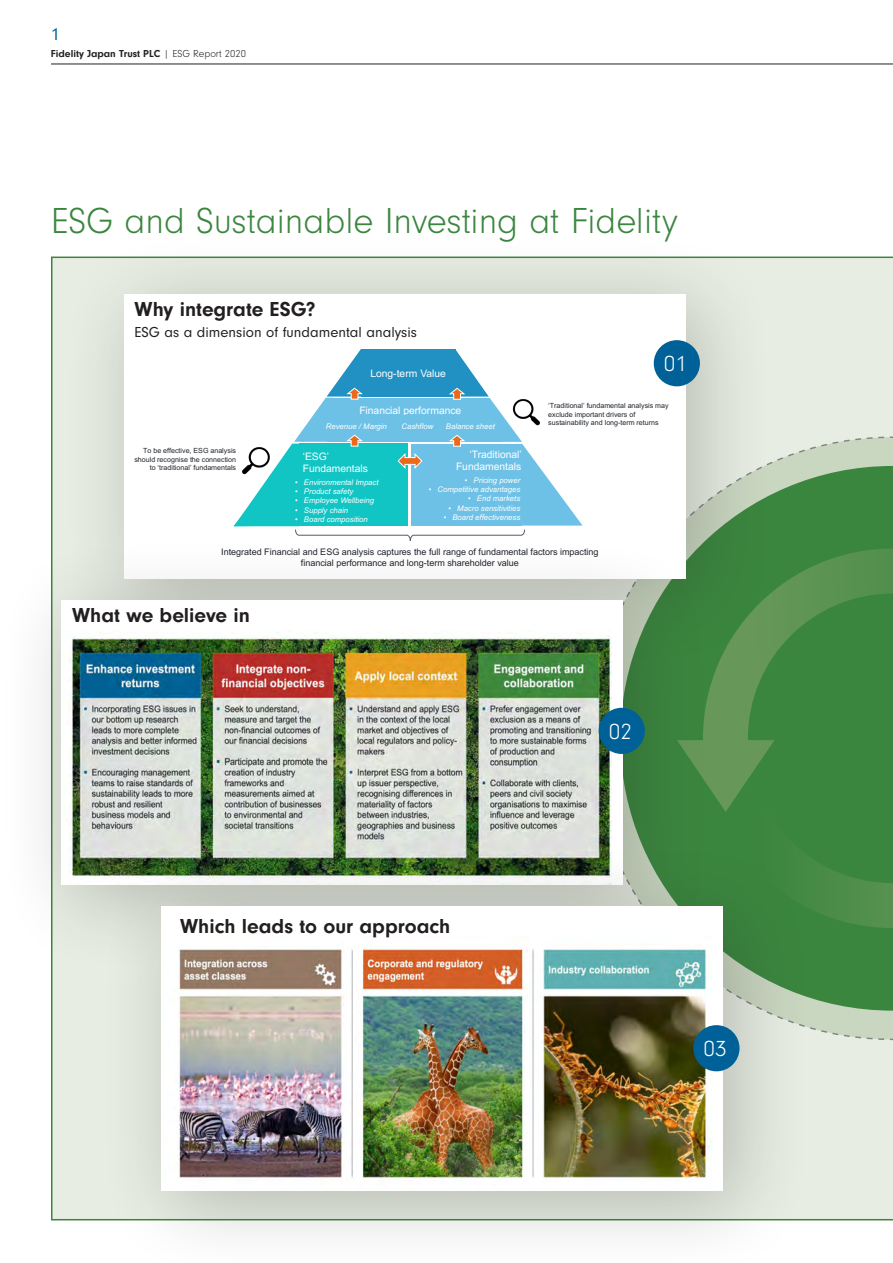
<style>
.page{position:relative;width:893px;height:1263px;background:#fff}
.page>*{position:absolute;margin:0;border:0;box-sizing:border-box;transform-origin:0 0}
.t1{font:300 37.5px "Neuzeit Gro";color:#3b863f}
.t2{font:300 23.1px "Neuzeit Gro";color:#fff}
.t3{font:700 21px "Neuzeit Gro";color:#231f20}
.t4{font:18px "Neuzeit Gro";color:#006198}
.t5{font:15px "Neuzeit Gro";color:#231f20}
.t6{font:700 10.5px "Neuzeit Gro";color:#231f20}
.t7{font:10.35px/12.3px "Arial";color:#fff;text-align:right}
.t8{font:9px/10.4px "Arial";color:#20242b;text-align:center}
.t9{font:italic 7.8px "Arial";letter-spacing:-.005em;color:#fff}
.t10{font:7.05px/8.4px "Arial";color:#20242b}
.s1{font-weight:300}
.s2{font-style:normal}
</style>
<div class="page">
<hr style="left:51px;top:64px;width:842px;height:1px;background:#231f20">
<div style="left:51px;top:256px;width:842px;height:964px;background:#e7ede2"></div>
<svg style="left:776px;top:436px;width:117px;height:605px;background:#cdd9c6"></svg>
<svg style="left:713px;top:466px;width:180px;height:544px;background:#458c48"></svg>
<svg style="left:713px;top:548px;width:180px;height:264px;background:#4c8d49"></svg>
<svg style="left:729px;top:665px;width:164px;height:263px;background:#408842"></svg>
<div style="left:60px;top:230px;width:716px;height:440px;background:#231f20;opacity:.25"></div>
<div style="left:124px;top:294px;width:561px;height:285px;background:#fff"></div>
<svg style="left:233px;top:349px;width:349px;height:187px"></svg>
<div style="left:654px;top:340px;width:46px;height:46px;background:#006198;border-radius:50%"></div>
<div style="left:0;top:536px;width:713px;height:439px;background:#231f20;opacity:.25"></div>
<div style="left:61px;top:600px;width:561px;height:285px;background:#fff"></div>
<img style="left:69px;top:631px;width:553px;height:253px">
<div style="left:599px;top:708px;width:46px;height:46px;background:#006198;border-radius:50%"></div>
<div style="left:97px;top:841px;width:716px;height:422px;background:#231f20;opacity:.25"></div>
<div style="left:162px;top:906px;width:561px;height:285px;background:#fff"></div>
<img style="left:179px;top:949px;width:544px;height:230px">
<div style="left:693px;top:1025px;width:46px;height:46px;background:#006198;border-radius:50%"></div>
<h3 class="t4" style="left:51px;top:25px;width:10px">1</h3>
<h3 class="t6" style="left:51px;top:48px;width:196px">Fidelity Japan Trust PLC <span class="s1">| ESG Report 2020</span></h3>
<h1 class="t1" style="left:51px;top:201px;width:628px">ESG and Sustainable Investing at Fidelity</h1>
<h3 class="t3" style="left:135px;top:297px;width:182px">Why integrate ESG?</h3>
<h3 class="t5" style="left:135px;top:324px;width:284px">ESG as a dimension of fundamental analysis</h3>
<h3 class="t7" style="left:370px;top:367px;width:77px">Long-term Value</h3>
<h3 class="t7" style="left:359px;top:405px;width:104px">Financial performance</h3>
<p class="t10" style="left:134px;top:447px;width:103px;text-align:right">To be effective, ESG analysis should recognise the connection to ‘traditional’ fundamentals</p>
<p class="t9" style="left:326px;top:421px;width:62px">Revenue / Margin</p>
<p class="t9" style="left:402px;top:421px;width:33px">Cashflow</p>
<p class="t9" style="left:446px;top:421px;width:50px">Balance sheet</p>
<h3 class="t7" style="left:303px;top:450px;width:67px;text-align:left">‘ESG’<br>Fundamentals</h3>
<p class="t9" style="left:295px;top:477px;width:85px"><span class="s2">•</span> Environmental Impact</p>
<p class="t9" style="left:295px;top:486px;width:60px"><span class="s2">•</span> Product safety</p>
<p class="t9" style="left:295px;top:495px;width:80px"><span class="s2">•</span> Employee Wellbeing</p>
<p class="t9" style="left:295px;top:505px;width:54px"><span class="s2">•</span> Supply chain</p>
<p class="t9" style="left:295px;top:514px;width:74px"><span class="s2">•</span> Board composition</p>
<h3 class="t7" style="left:456px;top:448px;width:67px">‘Traditional’<br>Fundamentals</h3>
<p class="t9" style="left:465px;top:475px;width:57px"><span class="s2">•</span> Pricing power</p>
<p class="t9" style="left:429px;top:484px;width:93px"><span class="s2">•</span> Competitive advantages</p>
<p class="t9" style="left:468px;top:493px;width:54px"><span class="s2">•</span> End markets</p>
<p class="t9" style="left:448px;top:503px;width:73px"><span class="s2">•</span> Macro sensitivities</p>
<p class="t9" style="left:444px;top:512px;width:78px"><span class="s2">•</span> Board effectiveness</p>
<h2 class="t2" style="left:664px;top:351px;width:25px">01</h2>
<p class="t10" style="left:548px;top:402px;width:122px">‘Traditional’ fundamental analysis may exclude important drivers of sustainability and long-term returns</p>
<p class="t8" style="left:221px;top:547px;width:379px">Integrated Financial and ESG analysis captures the full range of fundamental factors impacting financial performance and long-term shareholder value</p>
<h3 class="t3" style="left:72px;top:603px;width:179px">What we believe in</h3>
<h2 class="t2" style="left:609px;top:719px;width:25px">02</h2>
<h3 class="t3" style="left:180px;top:914px;width:272px">Which leads to our approach</h3>
<h2 class="t2" style="left:703px;top:1036px;width:25px">03</h2>
</div>
